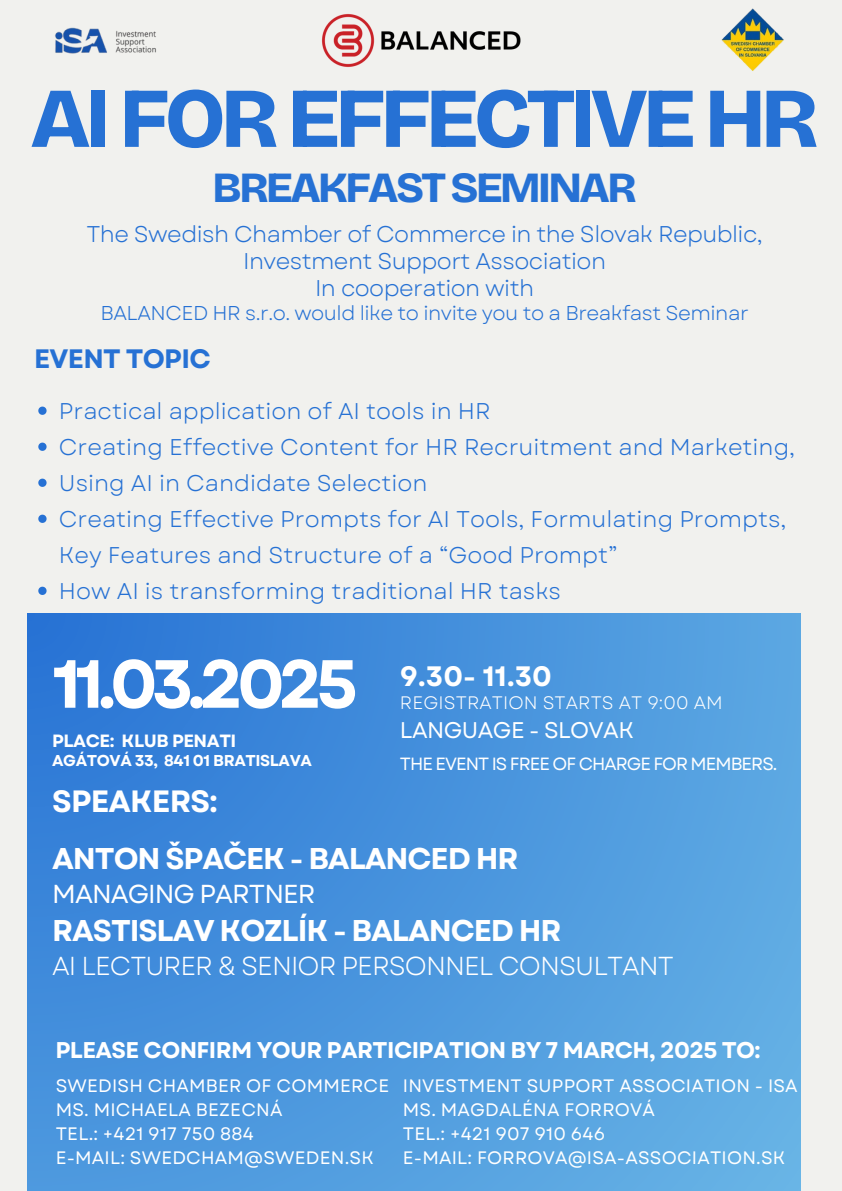
<style>
.page{position:relative;width:842px;height:1191px;background:#fff}
.page>*{position:absolute;margin:0;border:0;box-sizing:border-box;transform-origin:0 0}
.t1{font:800 85px "Bricolage Grotesque";letter-spacing:-.06em;color:#2671d4}
.t2{font:700 67.9px "Garet";letter-spacing:-.09em;color:#fff}
.t3{font:800 43px "Bricolage Grotesque";letter-spacing:-.06em;color:#2671d4}
.t4{font:700 30.7px "Garet";letter-spacing:-.025em;color:#fff}
.t5{font:700 30px "Garet";letter-spacing:-.035em;color:#fff}
.t6{font:700 28px "Garet";color:#fff}
.t7{font:700 26.6px "Garet";letter-spacing:-.025em;color:#2671d4}
.t8{font:26px "Garet";letter-spacing:-.035em;color:#fff}
.t9{font:26px "Garet";letter-spacing:-.035em;color:#fff}
.t10{font:22.7px/36px "Garet";color:#2671d4}
.t11{font:22.7px "Garet";letter-spacing:-.025em;color:#2671d4}
.t12{font:700 22.7px "Garet";letter-spacing:-.025em;color:#fff}
.t13{font:22.6px "Garet";letter-spacing:-.025em;color:#fff}
.t14{font:20px "Garet";letter-spacing:-.025em;color:#2671d4}
.t15{font:18px "Garet";letter-spacing:.01em;color:#fff}
.t16{font:18px "Garet";letter-spacing:.005em;color:#fff}
.t17{font:17.7px "Garet";letter-spacing:-.055em;color:#fff}
.t18{font:700 17.7px "Garet";letter-spacing:-.025em;color:#fff}
.t19{font:700 15.7px "Garet";letter-spacing:-.025em;color:#fff}
</style>
<div class="page">
<div style="left:0;top:0;width:842px;height:1190px;background:#f1f1ee"></div>
<svg style="left:27px;top:613px;width:774px;height:577px;background:#4a95dd"></svg>
<img style="left:721px;top:8px;width:63px;height:63px">
<img style="left:55px;top:27px;width:101px;height:27px">
<img style="left:322px;top:14px;width:199px;height:53px">
<svg style="left:38px;top:406px;width:9px;height:9px"></svg>
<svg style="left:38px;top:442px;width:9px;height:9px"></svg>
<svg style="left:38px;top:478px;width:9px;height:9px"></svg>
<svg style="left:38px;top:514px;width:9px;height:9px"></svg>
<svg style="left:38px;top:586px;width:9px;height:9px"></svg>
<p class="t1" style="left:30px;top:68px;width:790px">AI FOR EFFECTIVE HR</p>
<p class="t3" style="left:213px;top:162px;width:426px">BREAKFAST SEMINAR</p>
<p class="t11" style="left:86px;top:217px;width:678px">The Swedish Chamber of Commerce in the Slovak Republic,</p>
<p class="t11" style="left:243px;top:244px;width:364px">Investment Support Association</p>
<h1 class="t11" style="left:315px;top:271px;width:221px">In cooperation with</h1>
<h3 class="t14" style="left:100px;top:298px;width:650px">BALANCED HR s.r.o. would like to invite you to a Breakfast Seminar</h3>
<p class="t7" style="left:34px;top:339px;width:178px">EVENT TOPIC</p>
<p class="t10" style="left:59px;top:393px;width:433px">Practical application of AI tools in HR</p>
<h2 class="t10" style="left:59px;top:429px;width:738px">Creating Effective Content for HR Recruitment and Marketing,</h2>
<p class="t10" style="left:59px;top:465px;width:370px">Using AI in Candidate Selection</p>
<p class="t10" style="left:59px;top:501px;width:729px">Creating Effective Prompts for AI Tools, Formulating Prompts,<br>Key Features and Structure of a “Good Prompt”</p>
<p class="t10" style="left:59px;top:573px;width:504px">How AI is transforming traditional HR tasks</p>
<p class="t2" style="left:52px;top:635px;width:307px">11.03.2025</p>
<p class="t18" style="left:52px;top:728px;width:186px">PLACE: KLUB PENATI</p>
<p class="t19" style="left:52px;top:748px;width:261px">AGÁTOVÁ 33, 841 01 BRATISLAVA</p>
<p class="t4" style="left:52px;top:778px;width:167px">SPEAKERS:</p>
<p class="t6" style="left:400px;top:656px;width:153px">9.30- 11.30</p>
<p class="t16" style="left:400px;top:690px;width:324px">REGISTRATION STARTS AT 9:00 AM</p>
<p class="t13" style="left:400px;top:713px;width:235px">LANGUAGE - SLOVAK</p>
<h5 class="t17" style="left:400px;top:750px;width:379px">THE EVENT IS FREE OF CHARGE FOR MEMBERS.</h5>
<p class="t5" style="left:52px;top:836px;width:468px">ANTON ŠPAČEK - BALANCED HR</p>
<p class="t9" style="left:52px;top:875px;width:265px">MANAGING PARTNER</p>
<p class="t5" style="left:52px;top:908px;width:511px">RASTISLAV KOZLÍK - BALANCED HR</p>
<p class="t8" style="left:52px;top:947px;width:623px">AI LECTURER &amp; SENIOR PERSONNEL CONSULTANT</p>
<p class="t12" style="left:55px;top:1033px;width:707px">PLEASE CONFIRM YOUR PARTICIPATION BY 7 MARCH, 2025 TO:</p>
<p class="t15" style="left:56px;top:1072px;width:335px">SWEDISH CHAMBER OF COMMERCE</p>
<p class="t15" style="left:56px;top:1096px;width:228px">MS. MICHAELA BEZECNÁ</p>
<p class="t15" style="left:56px;top:1120px;width:199px">TEL.: +421 917 750 884</p>
<h4 class="t15" style="left:56px;top:1144px;width:319px">E-MAIL: SWEDCHAM@SWEDEN.SK</h4>
<h6 class="t15" style="left:403px;top:1072px;width:396px">INVESTMENT SUPPORT ASSOCIATION - ISA</h6>
<p class="t15" style="left:403px;top:1096px;width:254px">MS. MAGDALÉNA FORROVÁ</p>
<p class="t15" style="left:403px;top:1120px;width:204px">TEL.: +421 907 910 646</p>
<p class="t15" style="left:403px;top:1144px;width:384px">E-MAIL: FORROVA@ISA-ASSOCIATION.SK</p>
</div>
